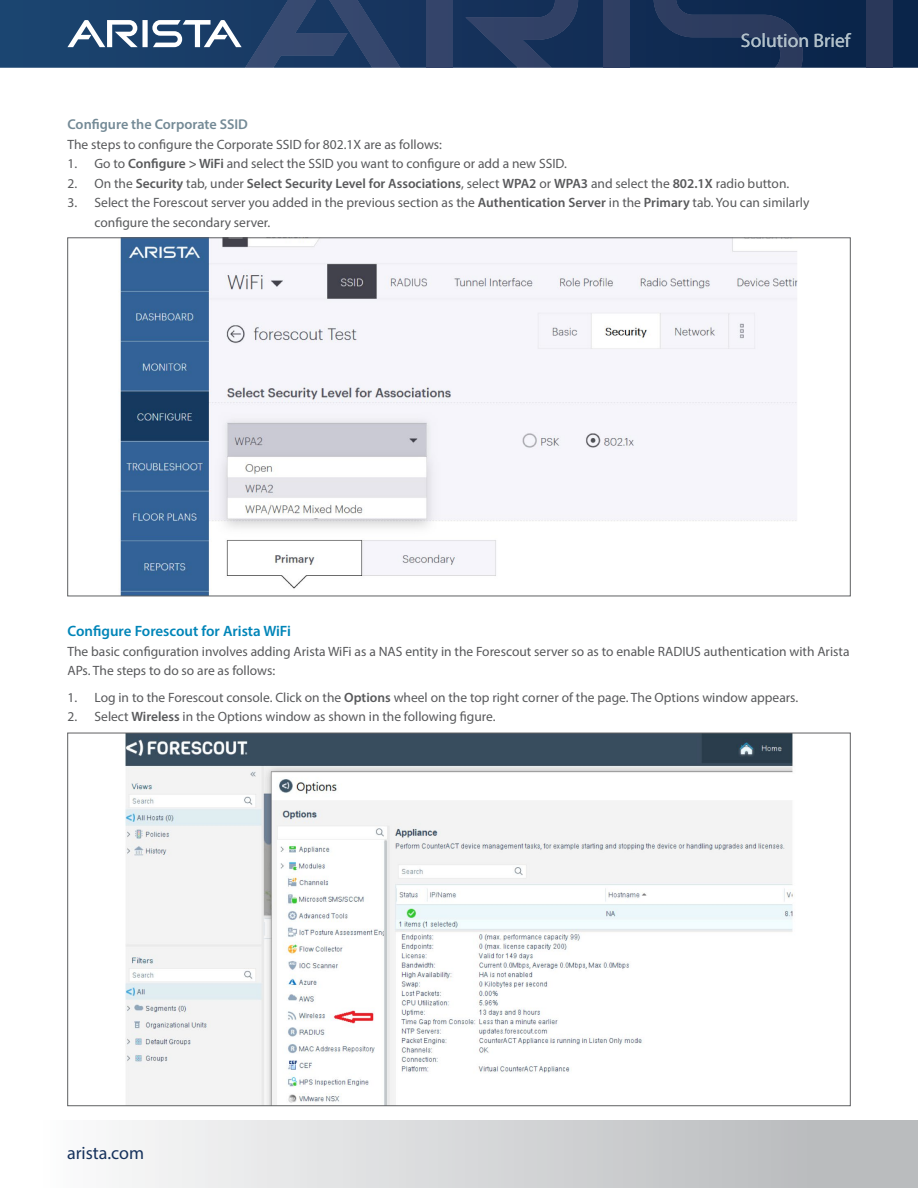
<style>
.page{position:relative;width:918px;height:1188px;background:#fff}
.page>*{position:absolute;margin:0;border:0;box-sizing:border-box;transform-origin:0 0}
.t1{font:19.5px "Myriad Pro";color:#b1c0c9}
.t2{font:18px "Myriad Pro";color:#16325c}
.t3{font:600 15px "Myriad Pro";color:#0085b8}
.t4{font:600 14.25px "Myriad Pro";color:#748a96}
.t5{font:13.5px/19.5px "Myriad Pro";color:#58595b}
.t6{font:600 13.5px "Myriad Pro";color:#58595b}
.s1{font-weight:600}
.s2{font-weight:400}
</style>
<div class="page">
<svg style="left:0;top:0;width:918px;height:68px;background:#13325a"></svg>
<div style="left:426px;top:0;width:26px;height:68px;background:#34446a"></div>
<svg style="left:465px;top:0;width:113px;height:68px;background:#22385f"></svg>
<svg style="left:67px;top:0;width:333px;height:68px;background:#334f75"></svg>
<div style="left:604px;top:0;width:26px;height:68px;background:#2f3f63"></div>
<svg style="left:654px;top:0;width:149px;height:68px;background:#1a3156"></svg>
<div style="left:867px;top:0;width:26px;height:68px;background:#2a385a"></div>
<div style="left:0;top:1120px;width:918px;height:68px;background:linear-gradient(to right,#fff,#b3b5b7)"></div>
<img style="left:120px;top:240px;width:678px;height:354px">
<img style="left:125px;top:735px;width:668px;height:369px">
<h1 class="t1" style="left:741px;top:29px;width:111px">Solution Brief</h1>
<p class="t4" style="left:68px;top:116px;width:182px">Configure the Corporate SSID</p>
<p class="t5" style="left:68px;top:134px;width:376px">The steps to configure the Corporate SSID for 802.1X are as follows:</p>
<p class="t5" style="left:68px;top:154px;width:501px">1. Go to <span class="s1">Configure &gt; WiFi</span> and select the SSID you want to configure or add a new SSID.</p>
<p class="t6" style="left:68px;top:175px;width:723px"><span class="s2">2. On the</span> Security <span class="s2">tab, under</span> Select Security Level for Associations<span class="s2">, select</span> WPA2 <span class="s2">or</span> WPA3 <span class="s2">and select the</span> 802.1X <span class="s2">radio button.</span></p>
<p class="t5" style="left:94px;top:193px;width:717px;text-indent:-27px">3. Select the Forescout server you added in the previous section as the <span class="s1">Authentication Server</span> in the <span class="s1">Primary</span> tab. You can similarly configure the secondary server.</p>
<p class="t3" style="left:68px;top:622px;width:225px">Configure Forescout for Arista WiFi</p>
<p class="t5" style="left:68px;top:641px;width:784px">The basic configuration involves adding Arista WiFi as a NAS entity in the Forescout server so as to enable RADIUS authentication with Arista<br>APs. The steps to do so are as follows:</p>
<p class="t5" style="left:68px;top:687px;width:732px">1. Log in to the Forescout console. Click on the <span class="s1">Options</span> wheel on the top right corner of the page. The Options window appears.</p>
<p class="t5" style="left:68px;top:707px;width:430px">2. Select <span class="s1">Wireless</span> in the Options window as shown in the following figure.</p>
<h2 class="t2" style="left:67px;top:1142px;width:79px">arista.com</h2>
</div>
